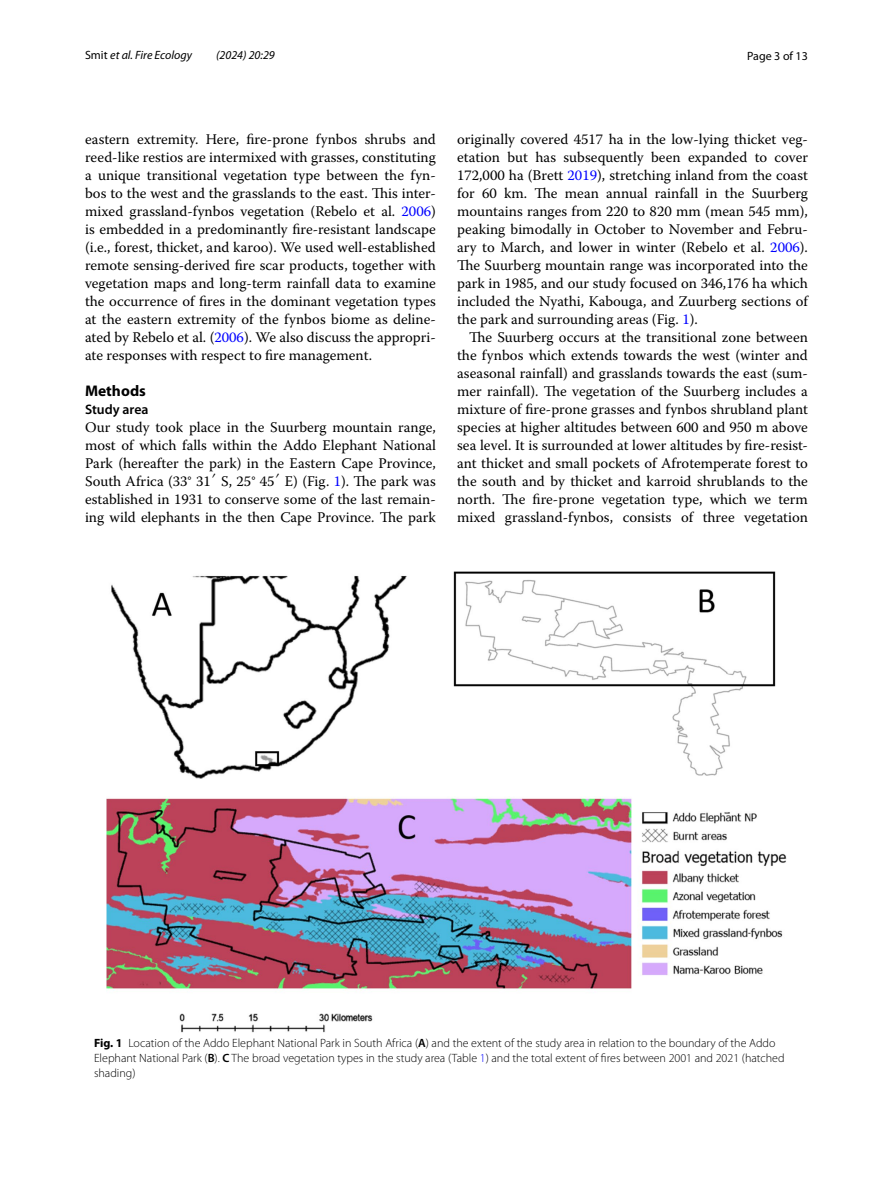
<style>
.page{position:relative;width:893px;height:1187px;background:#fff}
.page>*{position:absolute;margin:0;border:0;box-sizing:border-box;transform-origin:0 0}
.t1{font:700 15.45px "Myriad Pro";color:#000}
.t2{font:14.7px/18px "Warnock Pro";color:#000;text-align:justify}
.t3{font:600 13.8px "Myriad Pro";color:#000}
.t4{font:300 12px/15px "Myriad Pro";color:#000}
.t5{font:italic 12px "Myriad Pro";color:#000}
.t6{font:12px "Myriad Pro";color:#000}
.s1{font-style:normal}
.s2{color:#00f}
.s3{font-family:"Code 2000"}
.s4{font-weight:700}
.s5{font-weight:600}
</style>
<div class="page">
<img style="left:107px;top:572px;width:679px;height:460px">
<p class="t5" style="left:85px;top:48px;width:109px"><span class="s1">Smit</span> et al. Fire Ecology</p>
<p class="t5" style="left:216px;top:48px;width:60px">(2024) 20:29</p>
<p class="t6" style="left:747px;top:48px;width:62px">Page 3 of 13</p>
<p class="t2" style="left:85px;top:130px;width:352px">eastern extremity. Here, fire-prone fynbos shrubs and reed-like restios are intermixed with grasses, constituting a unique transitional vegetation type between the fyn&shy;bos to the west and the grasslands to the east. This inter&shy;mixed grassland-fynbos vegetation (Rebelo et al. <span class="s2">2006</span>) is embedded in a predominantly fire-resistant landscape (i.e., forest, thicket, and karoo). We used well-established remote sensing-derived fire scar products, together with vegetation maps and long-term rainfall data to examine the occurrence of fires in the dominant vegetation types at the eastern extremity of the fynbos biome as deline&shy;ated by Rebelo et al. (<span class="s2">2006</span>). We also discuss the appropri&shy;ate responses with respect to fire management.</p>
<p class="t1" style="left:85px;top:380px;width:62px">Methods</p>
<p class="t3" style="left:85px;top:400px;width:65px">Study area</p>
<p class="t2" style="left:85px;top:418px;width:352px">Our study took place in the Suurberg mountain range, most of which falls within the Addo Elephant National Park (hereafter the park) in the Eastern Cape Province, South Africa (33° 31<span class="s3">′</span> S, 25° 45<span class="s3">′</span> E) (Fig. <span class="s2">1</span>). The park was established in 1931 to conserve some of the last remain&shy;ing wild elephants in the then Cape Province. The park</p>
<p class="t2" style="left:457px;top:130px;width:352px">originally covered 4517 ha in the low-lying thicket veg&shy;etation but has subsequently been expanded to cover 172,000 ha (Brett <span class="s2">2019</span>), stretching inland from the coast for 60 km. The mean annual rainfall in the Suurberg mountains ranges from 220 to 820 mm (mean 545 mm), peaking bimodally in October to November and Febru&shy;ary to March, and lower in winter (Rebelo et al. <span class="s2">2006</span>).<br>The Suurberg mountain range was incorporated into the park in 1985, and our study focused on 346,176 ha which included the Nyathi, Kabouga, and Zuurberg sections of the park and surrounding areas (Fig. <span class="s2">1</span>).</p>
<p class="t2" style="left:457px;top:328px;width:352px;text-indent:12px">The Suurberg occurs at the transitional zone between the fynbos which extends towards the west (winter and aseasonal rainfall) and grasslands towards the east (sum&shy;mer rainfall). The vegetation of the Suurberg includes a mixture of fire-prone grasses and fynbos shrubland plant species at higher altitudes between 600 and 950 m above sea level. It is surrounded at lower altitudes by fire-resist&shy;ant thicket and small pockets of Afrotemperate forest to the south and by thicket and karroid shrublands to the north. The fire-prone vegetation type, which we term mixed grassland-fynbos, consists of three vegetation</p>
<p class="t4" style="left:94px;top:1035px;width:692px"><span class="s4">Fig. 1</span> Location of the Addo Elephant National Park in South Africa (<span class="s5">A</span>) and the extent of the study area in relation to the boundary of the Addo<br>Elephant National Park (<span class="s5">B</span>). <span class="s5">C</span> The broad vegetation types in the study area (Table <span class="s2">1</span>) and the total extent of fires between 2001 and 2021 (hatched shading)</p>
</div>
